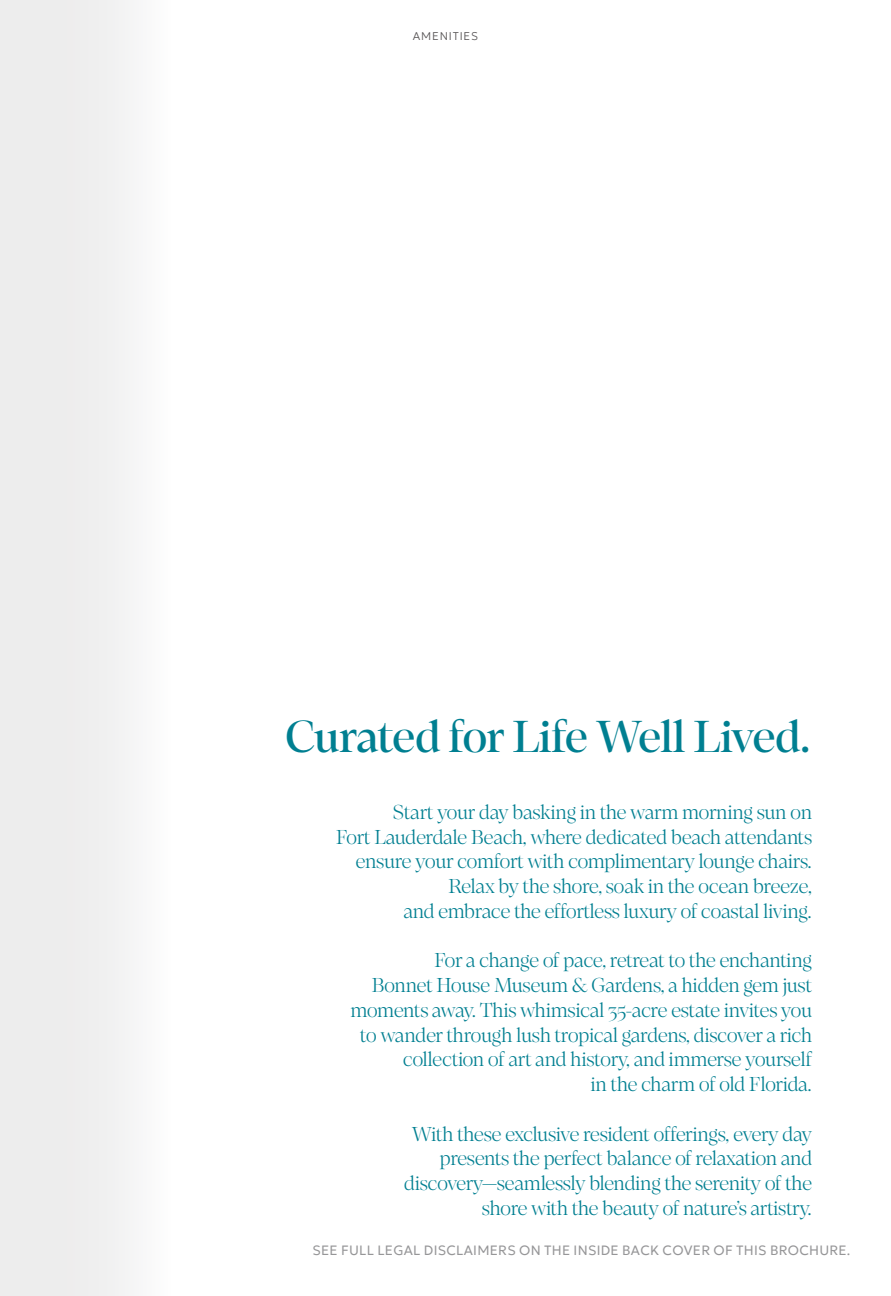
<style>
.page{position:relative;width:891px;height:1296px;background:#fff}
.page>*{position:absolute;margin:0;border:0;box-sizing:border-box;transform-origin:0 0}
.t1{font:45px "Loretta Md Display";letter-spacing:-.03em;color:#007f91}
.t2{font:20.25px/24.8px "Loretta Lt Display";letter-spacing:-.03em;color:#007f91;text-align:right}
.t3{font:100 13.5px "Geologica";letter-spacing:.02em;color:#969698}
.t4{font:100 11.25px "Geologica";letter-spacing:.075em;color:#5a5758}
</style>
<div class="page">
<div style="left:0;top:0;width:170px;height:1296px;background:linear-gradient(to right,#e9e9e9,#f9f9f9)"></div>
<p class="t4" style="left:413px;top:26px;width:67px">AMENITIES</p>
<h1 class="t1" style="left:285px;top:705px;width:528px">Curated for Life Well Lived.</h1>
<p class="t2" style="left:336px;top:799px;width:478px">Start your day basking in the warm morning sun on<br>Fort Lauderdale Beach, where dedicated beach attendants ensure your comfort with complimentary lounge chairs.<br>Relax by the shore, soak in the ocean breeze,<br>and embrace the effortless luxury of coastal living.</p>
<p class="t2" style="left:350px;top:947px;width:463px">For a change of pace, retreat to the enchanting<br>Bonnet House Museum &amp; Gardens, a hidden gem just moments away. This whimsical 35-acre estate invites you to wander through lush tropical gardens, discover a rich collection of art and history, and immerse yourself<br>in the charm of old Florida.</p>
<p class="t2" style="left:404px;top:1120px;width:410px">With these exclusive resident offerings, every day presents the perfect balance of relaxation and discovery—seamlessly blending the serenity of the shore with the beauty of nature’s artistry.</p>
<p class="t3" style="left:312px;top:1239px;width:539px">SEE FULL LEGAL DISCLAIMERS ON THE INSIDE BACK COVER OF THIS BROCHURE.</p>
</div>
